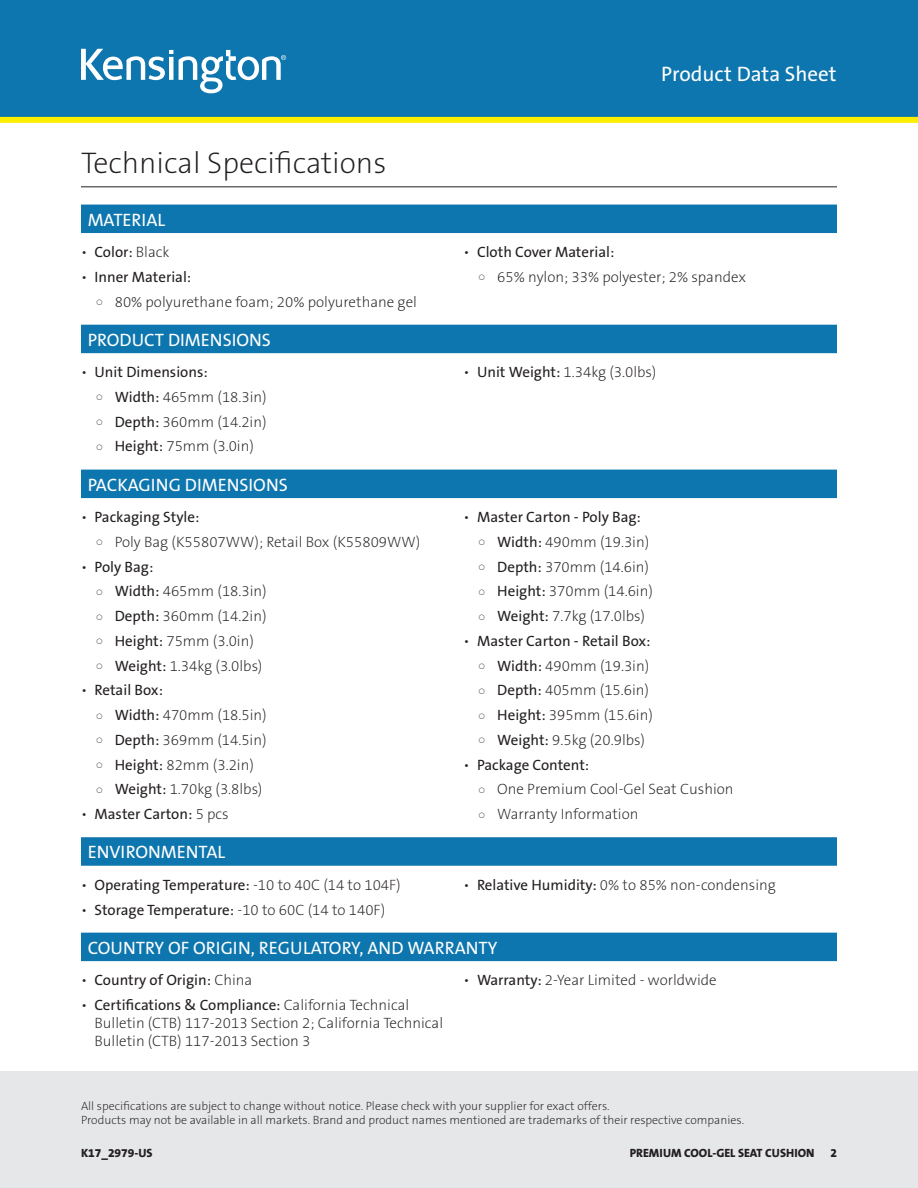
<style>
.page{position:relative;width:918px;height:1188px;background:#fff}
.page>*{position:absolute;margin:0;border:0;box-sizing:border-box;transform-origin:0 0}
.Main_Header_Black{font:30px "The Sans KENSINGTON2 XL";color:#231f20}
.t1{font:21px "The Sans KENSINGTON5 Rg";color:#fff}
.Blue_Bar_Header{font:18px "The Sans KENSINGTON5 Rg";color:#fff}
.t2{font:15px/18px "The Sans KENSINGTON2 XL";color:#231f20}
.t3{font:15px "The Sans KENSINGTON5 Rg";color:#231f20}
.t4{font:12px/14.4px "The Sans KENSINGTON2 XL";color:#231f20}
.t5{font:12px "The Sans KENSINGTON8 XB";color:#231f20}
.s1{font-family:"The Sans KENSINGTON5 Rg"}
.s2{font-family:"The Sans KENSINGTON2 XL"}
</style>
<div class="page">
<div style="left:0;top:1071px;width:918px;height:117px;background:#e6e7e9"></div>
<div style="left:0;top:0;width:918px;height:120px;background:#0e76ae"></div>
<svg style="left:81px;top:49px;width:205px;height:44px"></svg>
<div style="left:0;top:117px;width:918px;height:6px;background:#fcee01"></div>
<hr style="left:81px;top:186px;width:756px;height:1px;background:#231f20">
<div style="left:81px;top:205px;width:756px;height:28px;background:#0e76ae"></div>
<div style="left:81px;top:325px;width:756px;height:28px;background:#0e76ae"></div>
<div style="left:81px;top:470px;width:756px;height:28px;background:#0e76ae"></div>
<div style="left:81px;top:837px;width:756px;height:29px;background:#0e76ae"></div>
<div style="left:81px;top:933px;width:756px;height:28px;background:#0e76ae"></div>
<p class="Main_Header_Black" style="left:81px;top:147px;width:307px">Technical Specifications</p>
<p class="Blue_Bar_Header" style="left:88px;top:210px;width:79px">MATERIAL</p>
<p class="t2" style="left:81px;top:243px;width:90px">• <span class="s1">Color:</span> Black</p>
<p class="t3" style="left:81px;top:269px;width:112px"><span class="s2">•</span> Inner Material:</p>
<p class="t2" style="left:115px;top:293px;width:304px">80% polyurethane foam; 20% polyurethane gel</p>
<p class="Blue_Bar_Header" style="left:88px;top:330px;width:185px">PRODUCT DIMENSIONS</p>
<p class="t3" style="left:81px;top:364px;width:128px"><span class="s2">•</span> Unit Dimensions:</p>
<p class="t2" style="left:115px;top:388px;width:154px"><span class="s1">Width:</span> 465mm (18.3in)</p>
<p class="t2" style="left:115px;top:413px;width:153px"><span class="s1">Depth:</span> 360mm (14.2in)</p>
<p class="t2" style="left:115px;top:438px;width:141px"><span class="s1">Height:</span> 75mm (3.0in)</p>
<p class="Blue_Bar_Header" style="left:88px;top:475px;width:202px">PACKAGING DIMENSIONS</p>
<p class="t3" style="left:81px;top:509px;width:120px"><span class="s2">•</span> Packaging Style:</p>
<p class="t2" style="left:115px;top:533px;width:307px">Poly Bag (K55807WW); Retail Box (K55809WW)</p>
<p class="t3" style="left:81px;top:559px;width:74px"><span class="s2">•</span> Poly Bag:</p>
<p class="t2" style="left:115px;top:583px;width:154px"><span class="s1">Width:</span> 465mm (18.3in)</p>
<p class="t2" style="left:115px;top:608px;width:153px"><span class="s1">Depth:</span> 360mm (14.2in)</p>
<p class="t2" style="left:115px;top:632px;width:141px"><span class="s1">Height:</span> 75mm (3.0in)</p>
<p class="t2" style="left:115px;top:657px;width:149px"><span class="s1">Weight:</span> 1.34kg (3.0lbs)</p>
<p class="t3" style="left:81px;top:682px;width:84px"><span class="s2">•</span> Retail Box:</p>
<p class="t2" style="left:115px;top:707px;width:154px"><span class="s1">Width:</span> 470mm (18.5in)</p>
<p class="t2" style="left:115px;top:731px;width:153px"><span class="s1">Depth:</span> 369mm (14.5in)</p>
<p class="t2" style="left:115px;top:756px;width:141px"><span class="s1">Height:</span> 82mm (3.2in)</p>
<p class="t2" style="left:115px;top:781px;width:149px"><span class="s1">Weight:</span> 1.70kg (3.8lbs)</p>
<p class="t3" style="left:81px;top:806px;width:149px"><span class="s2">•</span> Master Carton: <span class="s2">5 pcs</span></p>
<p class="Blue_Bar_Header" style="left:88px;top:843px;width:139px">ENVIRONMENTAL</p>
<p class="t3" style="left:81px;top:877px;width:321px"><span class="s2">•</span> Operating Temperature: <span class="s2">-10 to 40C (14 to 104F)</span></p>
<p class="t2" style="left:81px;top:901px;width:306px">• <span class="s1">Storage Temperature:</span> -10 to 60C (14 to 140F)</p>
<h2 class="t1" style="left:661px;top:63px;width:177px">Product Data Sheet</h2>
<p class="t3" style="left:464px;top:244px;width:152px"><span class="s2">•</span> Cloth Cover Material:</p>
<p class="t2" style="left:497px;top:268px;width:250px">65% nylon; 33% polyester; 2% spandex</p>
<p class="t2" style="left:464px;top:364px;width:194px">• <span class="s1">Unit Weight:</span> 1.34kg (3.0lbs)</p>
<p class="t3" style="left:464px;top:509px;width:179px"><span class="s2">•</span> Master Carton - Poly Bag:</p>
<p class="t2" style="left:497px;top:533px;width:154px"><span class="s1">Width:</span> 490mm (19.3in)</p>
<p class="t2" style="left:497px;top:558px;width:153px"><span class="s1">Depth:</span> 370mm (14.6in)</p>
<p class="t2" style="left:497px;top:583px;width:157px"><span class="s1">Height:</span> 370mm (14.6in)</p>
<p class="t2" style="left:497px;top:608px;width:149px"><span class="s1">Weight:</span> 7.7kg (17.0lbs)</p>
<p class="t3" style="left:464px;top:633px;width:189px"><span class="s2">•</span> Master Carton - Retail Box:</p>
<p class="t2" style="left:497px;top:657px;width:154px"><span class="s1">Width:</span> 490mm (19.3in)</p>
<p class="t2" style="left:497px;top:682px;width:153px"><span class="s1">Depth:</span> 405mm (15.6in)</p>
<p class="t2" style="left:497px;top:707px;width:157px"><span class="s1">Height:</span> 395mm (15.6in)</p>
<p class="t2" style="left:497px;top:731px;width:149px"><span class="s1">Weight:</span> 9.5kg (20.9lbs)</p>
<p class="t3" style="left:464px;top:757px;width:127px"><span class="s2">•</span> Package Content:</p>
<p class="t2" style="left:497px;top:781px;width:238px">One Premium Cool-Gel Seat Cushion</p>
<p class="t2" style="left:497px;top:806px;width:143px">Warranty Information</p>
<p class="t2" style="left:464px;top:876px;width:314px">• <span class="s1">Relative Humidity:</span> 0% to 85% non-condensing</p>
<p class="Blue_Bar_Header" style="left:88px;top:938px;width:411px">COUNTRY OF ORIGIN, REGULATORY, AND WARRANTY</p>
<p class="t3" style="left:81px;top:972px;width:173px"><span class="s2">•</span> Country of Origin: <span class="s2">China</span></p>
<p class="t2" style="left:94px;top:996px;width:350px;text-indent:-14px">• <span class="s1">Certifications &amp; Compliance:</span> California Technical<br>Bulletin (CTB) 117-2013 Section 2; California Technical<br>Bulletin (CTB) 117-2013 Section 3</p>
<p class="t2" style="left:464px;top:972px;width:255px">• <span class="s1">Warranty:</span> 2-Year Limited - worldwide</p>
<p class="t4" style="left:81px;top:1099px;width:665px">All specifications are subject to change without notice. Please check with your supplier for exact offers.<br>Products may not be available in all markets. Brand and product names mentioned are trademarks of their respective companies.</p>
<p class="t5" style="left:81px;top:1146px;width:73px">K17_2979-US</p>
<p class="t5" style="left:630px;top:1146px;width:186px">PREMIUM COOL-GEL SEAT CUSHION</p>
<p class="t5" style="left:830px;top:1146px;width:8px">2</p>
</div>
